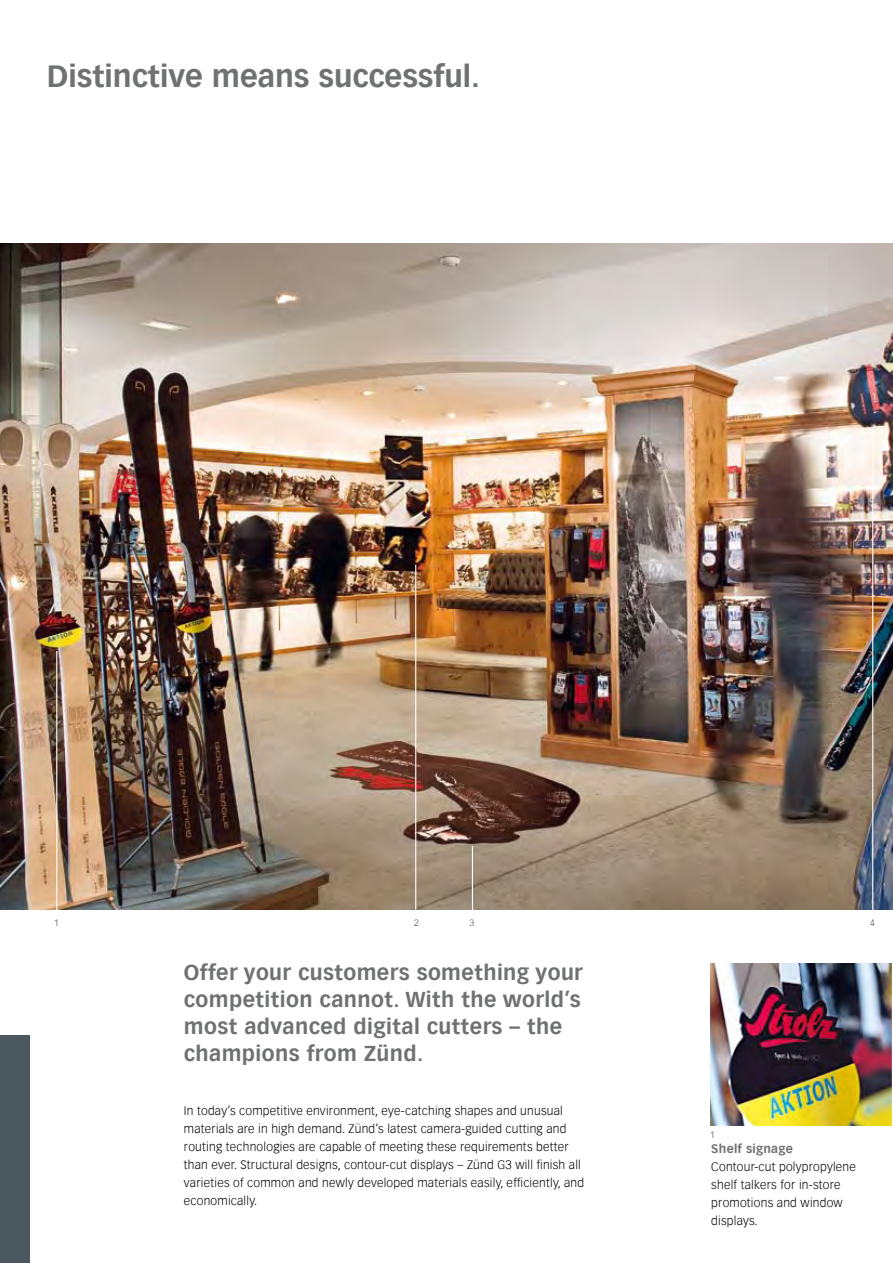
<style>
.page{position:relative;width:893px;height:1263px;background:#fff}
.page>*{position:absolute;margin:0;border:0;box-sizing:border-box;transform-origin:0 0}
.t1{font:700 30px "Vectora Com";color:#707173}
.t2{font:700 21px/27px "Vectora Com";letter-spacing:.02em;color:#707173}
.t3{font:300 12px/18px "Vectora Com";letter-spacing:.02em;color:#000}
.t4{font:700 12px "Vectora Com";letter-spacing:.02em;color:#707173}
.t5{font:300 9px "Vectora Com";color:#4b5860}
</style>
<div class="page">
<img style="left:710px;top:964px;width:182px;height:162px">
<img style="left:0;top:244px;width:893px;height:666px">
<div style="left:0;top:1036px;width:30px;height:227px;background:#4b5860"></div>
<hr style="left:872px;top:432px;width:1px;height:484px;background:#fff">
<hr style="left:472px;top:846px;width:1px;height:72px;background:#fff">
<hr style="left:415px;top:565px;width:1px;height:353px;background:#fff">
<hr style="left:56px;top:651px;width:1px;height:267px;background:#fff">
<h1 class="t1" style="left:47px;top:58px;width:435px">Distinctive means successful.</h1>
<p class="t5" style="left:54px;top:917px;width:6px">1</p>
<p class="t5" style="left:414px;top:917px;width:6px">2</p>
<p class="t5" style="left:469px;top:917px;width:6px">3</p>
<p class="t5" style="left:870px;top:917px;width:6px">4</p>
<h2 class="t2" style="left:184px;top:959px;width:400px">Offer your customers something your competition cannot. With the world’s most advanced digital cutters – the champions from Zünd.</h2>
<p class="t3" style="left:184px;top:1102px;width:402px">In today’s competitive environment, eye-catching shapes and unusual materials are in high demand. Zünd’s latest camera-guided cutting and routing technologies are capable of meeting these requirements better than ever. Structural designs, contour-cut displays – Zünd G3 will finish all varieties of common and newly developed materials easily, efficiently, and economically.</p>
<p class="t5" style="left:710px;top:1129px;width:6px">1</p>
<p class="t4" style="left:711px;top:1141px;width:83px">Shelf signage</p>
<p class="t3" style="left:711px;top:1158px;width:146px">Contour-cut polypropylene shelf talkers for in-store promotions and window displays.</p>
</div>
